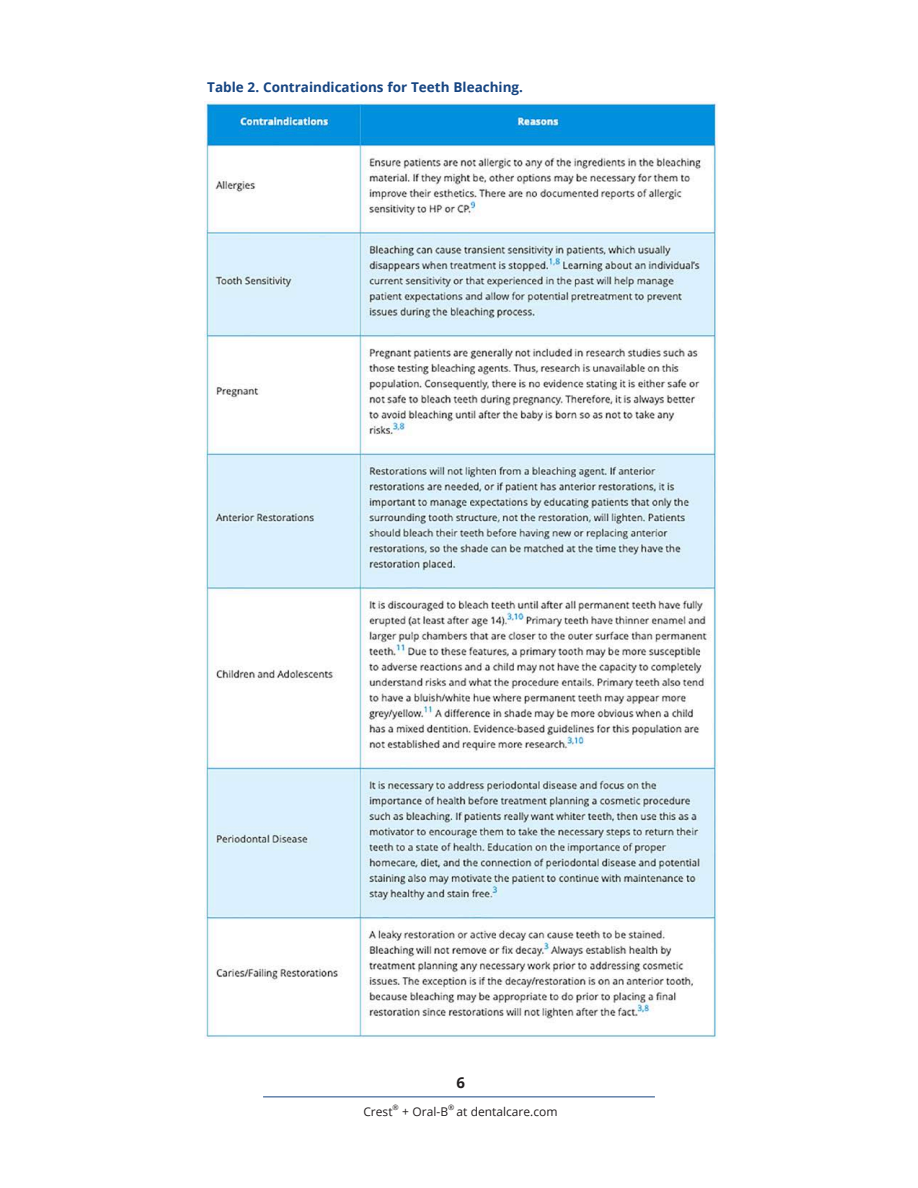
<style>
.page{position:relative;width:918px;height:1188px;background:#fff}
.page>*{position:absolute;margin:0;border:0;box-sizing:border-box;transform-origin:0 0}
.t1{font:700 15px "Open Sans";color:#231f20}
.References{font:700 13.5px "Open Sans";color:#164481}
.t2{font:12px "Open Sans";color:#231f20}
.t3{font:7.5px "Open Sans";color:#231f20}
</style>
<div class="page">
<hr style="left:263px;top:1096px;width:392px;height:1px;background:#164481">
<img style="left:204px;top:101px;width:513px;height:937px">
<p class="References" style="left:207px;top:78px;width:317px">Table 2. Contraindications for Teeth Bleaching.</p>
<p class="t1" style="left:456px;top:1072px;width:10px">6</p>
<p class="t2" style="left:363px;top:1103px;width:31px">Crest</p>
<p class="t3" style="left:393px;top:1102px;width:8px">®</p>
<p class="t2" style="left:402px;top:1103px;width:47px">+ Oral-B</p>
<p class="t3" style="left:448px;top:1102px;width:8px">®</p>
<p class="t2" style="left:457px;top:1103px;width:103px">at dentalcare.com</p>
</div>
